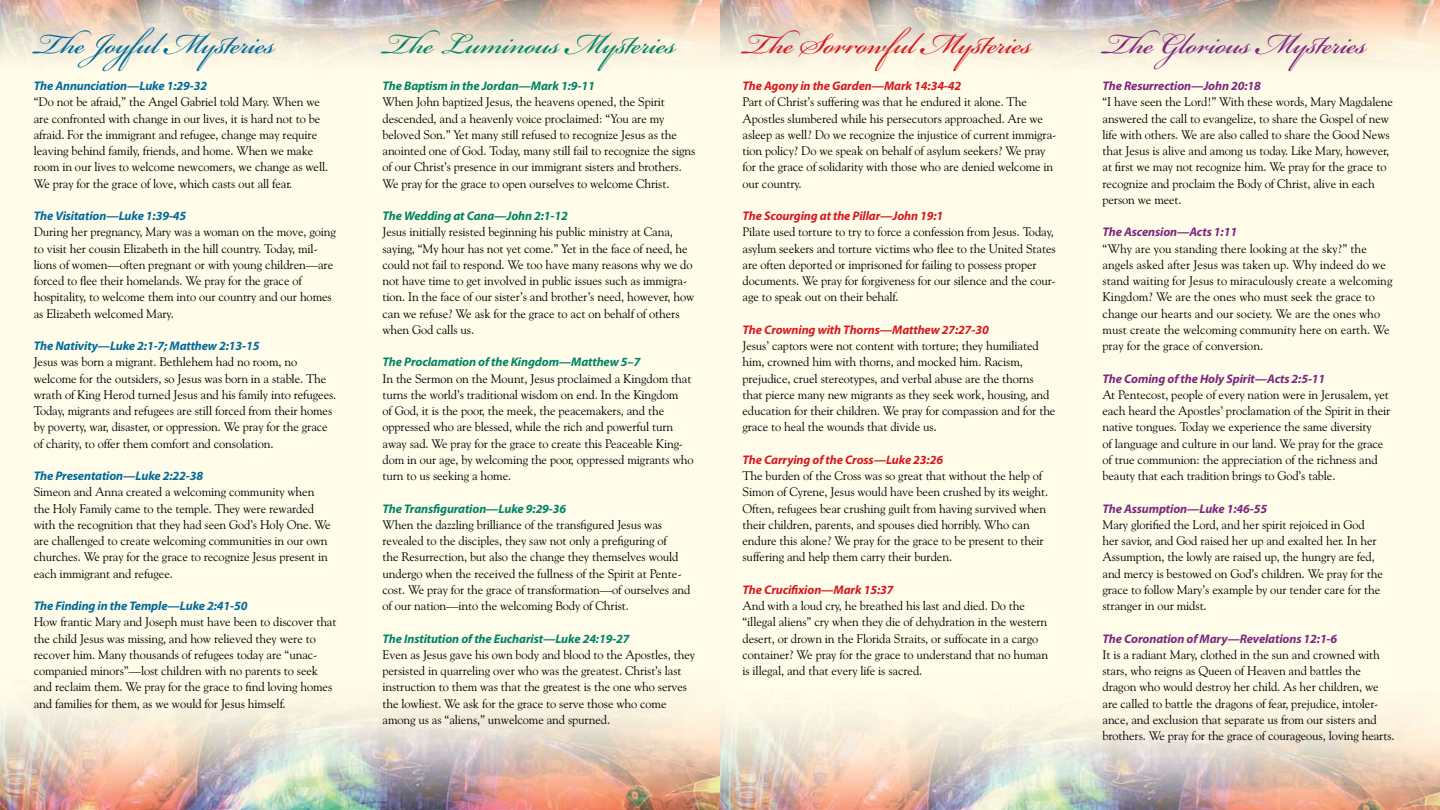
<style>
.page{position:relative;width:1440px;height:810px;background:#fff}
.page>*{position:absolute;margin:0;border:0;box-sizing:border-box;transform-origin:0 0}
.t1{font:45px "Bickham Script Pro";letter-spacing:-.01em;color:#d71920}
.t2{font:45px "Bickham Script Pro";letter-spacing:-.01em;color:#008365}
.t3{font:45px "Bickham Script Pro";letter-spacing:-.01em;color:#7c287d}
.t4{font:45px "Bickham Script Pro";letter-spacing:-.01em;color:#006a9a}
.t5{font:12.5px/16.2px "Goudy Old Style BT";letter-spacing:-.01em;color:#000}
.t6{font:italic 700 12.5px "Myriad Pro";letter-spacing:-.01em;color:#008365}
.t7{font:italic 700 12.5px "Myriad Pro";letter-spacing:-.01em;color:#d71920}
.t8{font:italic 700 12.5px "Myriad Pro";letter-spacing:-.01em;color:#006a9a}
.t9{font:italic 700 12.5px "Myriad Pro";letter-spacing:-.01em;color:#7c287d}
</style>
<div class="page">
<img style="left:0;top:0;width:1440px;height:810px">
<h1 class="t4" style="left:34px;top:11px;width:243px">The JoyfulMysteries</h1>
<p class="t8" style="left:34px;top:78px;width:175px">The Annunciation—Luke 1:29-32</p>
<p class="t5" style="left:34px;top:94px;width:296px">“Do not be afraid,” the Angel Gabriel told Mary. When we are confronted with change in our lives, it is hard not to be afraid. For the immigrant and refugee, change may require leaving behind family, friends, and home. When we make room in our lives to welcome newcomers, we change as well.<br>We pray for the grace of love, which casts out all fear.</p>
<p class="t8" style="left:34px;top:208px;width:154px">The Visitation—Luke 1:39-45</p>
<p class="t5" style="left:34px;top:224px;width:304px">During her pregnancy, Mary was a woman on the move, going to visit her cousin Elizabeth in the hill country. Today, mil&shy;lions of women—often pregnant or with young children—are forced to flee their homelands. We pray for the grace of hospitality, to welcome them into our country and our homes as Elizabeth welcomed Mary.</p>
<p class="t8" style="left:34px;top:338px;width:227px">The Nativity—Luke 2:1-7; Matthew 2:13-15</p>
<p class="t5" style="left:34px;top:354px;width:304px">Jesus was born a migrant. Bethlehem had no room, no welcome for the outsiders, so Jesus was born in a stable. The wrath of King Herod turned Jesus and his family into refugees.<br>Today, migrants and refugees are still forced from their homes by poverty, war, disaster, or oppression. We pray for the grace of charity, to offer them comfort and consolation.</p>
<p class="t8" style="left:34px;top:468px;width:171px">The Presentation—Luke 2:22-38</p>
<p class="t5" style="left:34px;top:484px;width:299px">Simeon and Anna created a welcoming community when the Holy Family came to the temple. They were rewarded with the recognition that they had seen God’s Holy One. We are challenged to create welcoming communities in our own churches. We pray for the grace to recognize Jesus present in each immigrant and refugee.</p>
<p class="t8" style="left:34px;top:598px;width:215px">The Finding in the Temple—Luke 2:41-50</p>
<p class="t5" style="left:34px;top:614px;width:304px">How frantic Mary and Joseph must have been to discover that the child Jesus was missing, and how relieved they were to recover him. Many thousands of refugees today are “unac&shy;companied minors”—lost children with no parents to seek and reclaim them. We pray for the grace to find loving homes and families for them, as we would for Jesus himself.</p>
<h1 class="t2" style="left:382px;top:11px;width:295px">The Luminous Mysteries</h1>
<p class="t6" style="left:382px;top:78px;width:214px">The Baptism in the Jordan—Mark 1:9-11</p>
<p class="t5" style="left:382px;top:94px;width:314px">When John baptized Jesus, the heavens opened, the Spirit descended, and a heavenly voice proclaimed: “You are my beloved Son.” Yet many still refused to recognize Jesus as the anointed one of God. Today, many still fail to recognize the signs of our Christ’s presence in our immigrant sisters and brothers.<br>We pray for the grace to open ourselves to welcome Christ.</p>
<p class="t6" style="left:382px;top:208px;width:187px">The Wedding at Cana—John 2:1-12</p>
<p class="t5" style="left:382px;top:224px;width:313px">Jesus initially resisted beginning his public ministry at Cana, saying, “My hour has not yet come.” Yet in the face of need, he could not fail to respond. We too have many reasons why we do not have time to get involved in public issues such as immigra&shy;tion. In the face of our sister’s and brother’s need, however, how can we refuse? We ask for the grace to act on behalf of others when God calls us.</p>
<p class="t6" style="left:382px;top:354px;width:259px">The Proclamation of the Kingdom—Matthew 5–7</p>
<p class="t5" style="left:382px;top:370px;width:313px">In the Sermon on the Mount, Jesus proclaimed a Kingdom that turns the world’s traditional wisdom on end. In the Kingdom<br>of God, it is the poor, the meek, the peacemakers, and the oppressed who are blessed, while the rich and powerful turn away sad. We pray for the grace to create this Peaceable King&shy;dom in our age, by welcoming the poor, oppressed migrants who turn to us seeking a home.</p>
<p class="t6" style="left:382px;top:500px;width:185px">The Transfiguration—Luke 9:29-36</p>
<p class="t5" style="left:382px;top:516px;width:310px">When the dazzling brilliance of the transfigured Jesus was revealed to the disciples, they saw not only a prefiguring of<br>the Resurrection, but also the change they themselves would undergo when the received the fullness of the Spirit at Pente&shy;cost. We pray for the grace of transformation—of ourselves and of our nation—into the welcoming Body of Christ.</p>
<p class="t6" style="left:382px;top:630px;width:249px">The Institution of the Eucharist—Luke 24:19-27</p>
<p class="t5" style="left:382px;top:646px;width:314px">Even as Jesus gave his own body and blood to the Apostles, they persisted in quarreling over who was the greatest. Christ’s last instruction to them was that the greatest is the one who serves the lowliest. We ask for the grace to serve those who come among us as “aliens,” unwelcome and spurned.</p>
<h1 class="t1" style="left:742px;top:11px;width:291px">The SorrowfulMysteries</h1>
<p class="t7" style="left:742px;top:78px;width:220px">The Agony in the Garden—Mark 14:34-42</p>
<p class="t5" style="left:742px;top:94px;width:315px">Part of Christ’s suffering was that he endured it alone. The Apostles slumbered while his persecutors approached. Are we asleep as well? Do we recognize the injustice of current immigra&shy;tion policy? Do we speak on behalf of asylum seekers? We pray for the grace of solidarity with those who are denied welcome in our country.</p>
<p class="t7" style="left:742px;top:208px;width:202px">The Scourging at the Pillar—John 19:1</p>
<p class="t5" style="left:742px;top:224px;width:315px">Pilate used torture to try to force a confession from Jesus. Today, asylum seekers and torture victims who flee to the United States are often deported or imprisoned for failing to possess proper documents. We pray for forgiveness for our silence and the cour&shy;age to speak out on their behalf.</p>
<p class="t7" style="left:742px;top:322px;width:248px">The Crowning with Thorns—Matthew 27:27-30</p>
<p class="t5" style="left:742px;top:337px;width:314px">Jesus’ captors were not content with torture; they humiliated him, crowned him with thorns, and mocked him. Racism, prejudice, cruel stereotypes, and verbal abuse are the thorns that pierce many new migrants as they seek work, housing, and education for their children. We pray for compassion and for the grace to heal the wounds that divide us.</p>
<p class="t7" style="left:742px;top:452px;width:202px">The Carrying of the Cross—Luke 23:26</p>
<p class="t5" style="left:742px;top:467px;width:307px">The burden of the Cross was so great that without the help of Simon of Cyrene, Jesus would have been crushed by its weight.<br>Often, refugees bear crushing guilt from having survived when their children, parents, and spouses died horribly. Who can endure this alone? We pray for the grace to be present to their suffering and help them carry their burden.</p>
<p class="t7" style="left:742px;top:582px;width:153px">The Crucifixion—Mark 15:37</p>
<p class="t5" style="left:742px;top:597px;width:307px">And with a loud cry, he breathed his last and died. Do the “illegal aliens” cry when they die of dehydration in the western desert, or drown in the Florida Straits, or suffocate in a cargo container? We pray for the grace to understand that no human is illegal, and that every life is sacred.</p>
<h1 class="t3" style="left:1102px;top:11px;width:266px">The Glorious Mysteries</h1>
<p class="t9" style="left:1102px;top:78px;width:160px">The Resurrection—John 20:18</p>
<p class="t5" style="left:1102px;top:94px;width:292px">“I have seen the Lord!” With these words, Mary Magdalene answered the call to evangelize, to share the Gospel of new life with others. We are also called to share the Good News that Jesus is alive and among us today. Like Mary, however, at first we may not recognize him. We pray for the grace to recognize and proclaim the Body of Christ, alive in each person we meet.</p>
<p class="t9" style="left:1102px;top:224px;width:136px">The Ascension—Acts 1:11</p>
<p class="t5" style="left:1102px;top:240px;width:292px">“Why are you standing there looking at the sky?” the angels asked after Jesus was taken up. Why indeed do we stand waiting for Jesus to miraculously create a welcoming Kingdom? We are the ones who must seek the grace to change our hearts and our society. We are the ones who must create the welcoming community here on earth. We pray for the grace of conversion.</p>
<p class="t9" style="left:1102px;top:370px;width:224px">The Coming of the Holy Spirit—Acts 2:5-11</p>
<p class="t5" style="left:1102px;top:386px;width:290px">At Pentecost, people of every nation were in Jerusalem, yet each heard the Apostles’ proclamation of the Spirit in their native tongues. Today we experience the same diversity<br>of language and culture in our land. We pray for the grace of true communion: the appreciation of the richness and beauty that each tradition brings to God’s table.</p>
<p class="t9" style="left:1102px;top:500px;width:166px">The Assumption—Luke 1:46-55</p>
<p class="t5" style="left:1102px;top:516px;width:282px">Mary glorified the Lord, and her spirit rejoiced in God her savior, and God raised her up and exalted her. In her Assumption, the lowly are raised up, the hungry are fed, and mercy is bestowed on God’s children. We pray for the grace to follow Mary’s example by our tender care for the stranger in our midst.</p>
<p class="t9" style="left:1102px;top:630px;width:236px">The Coronation of Mary—Revelations 12:1-6</p>
<p class="t5" style="left:1102px;top:646px;width:294px">It is a radiant Mary, clothed in the sun and crowned with stars, who reigns as Queen of Heaven and battles the dragon who would destroy her child. As her children, we are called to battle the dragons of fear, prejudice, intoler&shy;ance, and exclusion that separate us from our sisters and brothers. We pray for the grace of courageous, loving hearts.</p>
</div>
